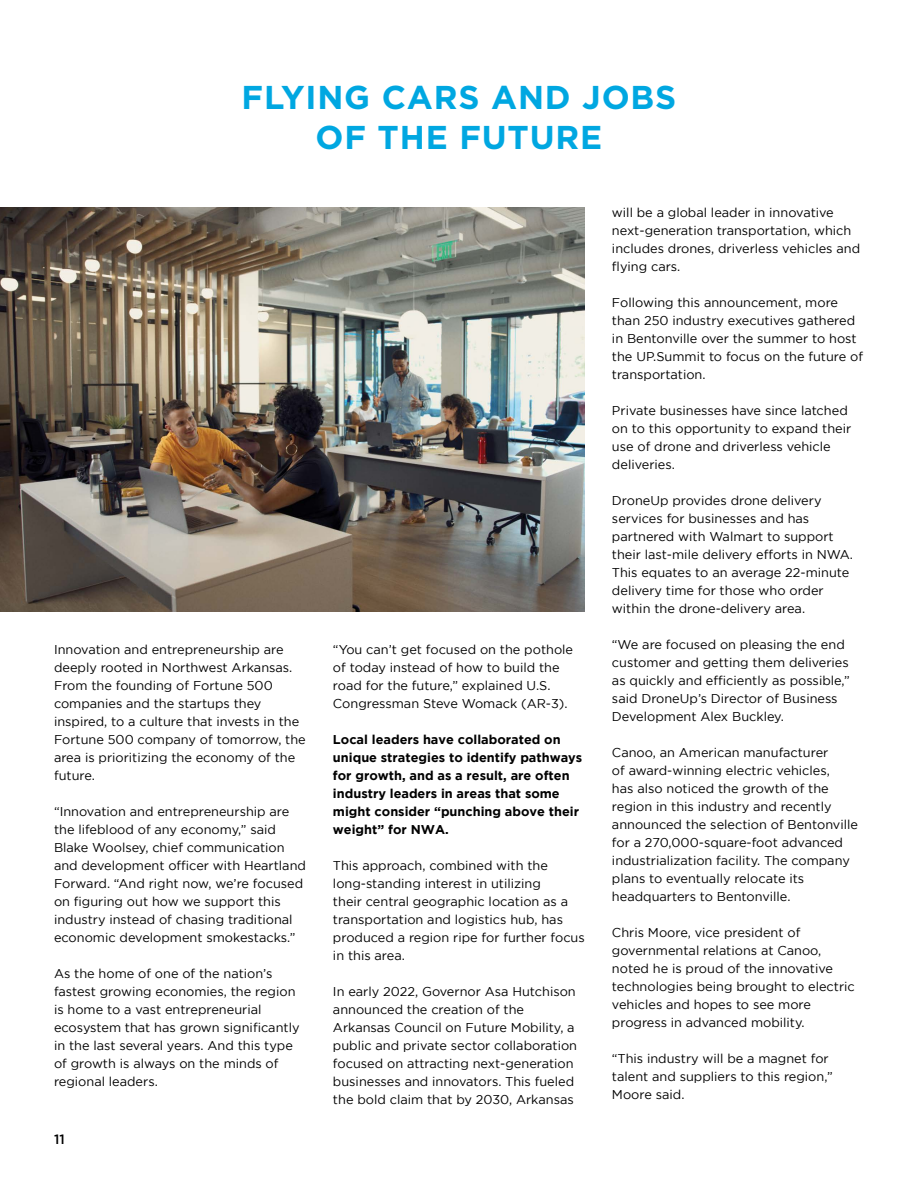
<style>
.page{position:relative;width:918px;height:1188px;background:#fff}
.page>*{position:absolute;margin:0;border:0;box-sizing:border-box;transform-origin:0 0}
.t1{font:700 33px/39.6px "Gotham";letter-spacing:.025em;color:#00a7e1;text-align:center}
.t2{font:500 13.5px "Gotham";color:#000}
.t3{font:12.75px/18px "Gotham";color:#000}
.t4{font:700 12.75px/18px "Gotham";color:#000}
</style>
<div class="page">
<img style="left:0;top:207px;width:585px;height:404px">
<h1 class="t1" style="left:242px;top:77px;width:436px">FLYING CARS AND JOBS<br>OF THE FUTURE</h1>
<p class="t3" style="left:54px;top:641px;width:253px">Innovation and entrepreneurship are deeply rooted in Northwest Arkansas.<br>From the founding of Fortune 500 companies and the startups they inspired, to a culture that invests in the Fortune 500 company of tomorrow, the area is prioritizing the economy of the future.</p>
<p class="t3" style="left:54px;top:803px;width:254px">“Innovation and entrepreneurship are the lifeblood of any economy,” said Blake Woolsey, chief communication and development officer with Heartland Forward. “And right now, we’re focused on figuring out how we support this industry instead of chasing traditional economic development smokestacks.”</p>
<p class="t3" style="left:54px;top:965px;width:247px">As the home of one of the nation’s fastest growing economies, the region is home to a vast entrepreneurial ecosystem that has grown significantly in the last several years. And this type of growth is always on the minds of regional leaders.</p>
<p class="t2" style="left:54px;top:1131px;width:12px">11</p>
<p class="t3" style="left:333px;top:641px;width:242px">“You can’t get focused on the pothole of today instead of how to build the road for the future,” explained U.S.<br>Congressman Steve Womack (AR-3).</p>
<p class="t4" style="left:333px;top:731px;width:251px">Local leaders have collaborated on unique strategies to identify pathways for growth, and as a result, are often industry leaders in areas that some might consider “punching above their weight” for NWA.</p>
<p class="t3" style="left:333px;top:857px;width:253px">This approach, combined with the long-standing interest in utilizing<br>their central geographic location as a transportation and logistics hub, has produced a region ripe for further focus in this area.</p>
<p class="t3" style="left:333px;top:983px;width:246px">In early 2022, Governor Asa Hutchison announced the creation of the Arkansas Council on Future Mobility, a public and private sector collaboration focused on attracting next-generation businesses and innovators. This fueled the bold claim that by 2030, Arkansas</p>
<p class="t3" style="left:612px;top:203px;width:250px">will be a global leader in innovative next-generation transportation, which includes drones, driverless vehicles and flying cars.</p>
<p class="t3" style="left:612px;top:293px;width:253px">Following this announcement, more than 250 industry executives gathered in Bentonville over the summer to host the UP.Summit to focus on the future of transportation.</p>
<p class="t3" style="left:612px;top:401px;width:241px">Private businesses have since latched on to this opportunity to expand their use of drone and driverless vehicle deliveries.</p>
<p class="t3" style="left:612px;top:491px;width:243px">DroneUp provides drone delivery services for businesses and has partnered with Walmart to support their last-mile delivery efforts in NWA.<br>This equates to an average 22-minute delivery time for those who order within the drone-delivery area.</p>
<p class="t3" style="left:612px;top:635px;width:239px">“We are focused on pleasing the end customer and getting them deliveries as quickly and efficiently as possible,” said DroneUp’s Director of Business Development Alex Buckley.</p>
<p class="t3" style="left:612px;top:743px;width:248px">Canoo, an American manufacturer<br>of award-winning electric vehicles,<br>has also noticed the growth of the region in this industry and recently announced the selection of Bentonville for a 270,000-square-foot advanced industrialization facility. The company plans to eventually relocate its headquarters to Bentonville.</p>
<p class="t3" style="left:612px;top:923px;width:244px">Chris Moore, vice president of governmental relations at Canoo, noted he is proud of the innovative technologies being brought to electric vehicles and hopes to see more progress in advanced mobility.</p>
<p class="t3" style="left:612px;top:1049px;width:222px">“This industry will be a magnet for talent and suppliers to this region,”<br>Moore said.</p>
</div>
